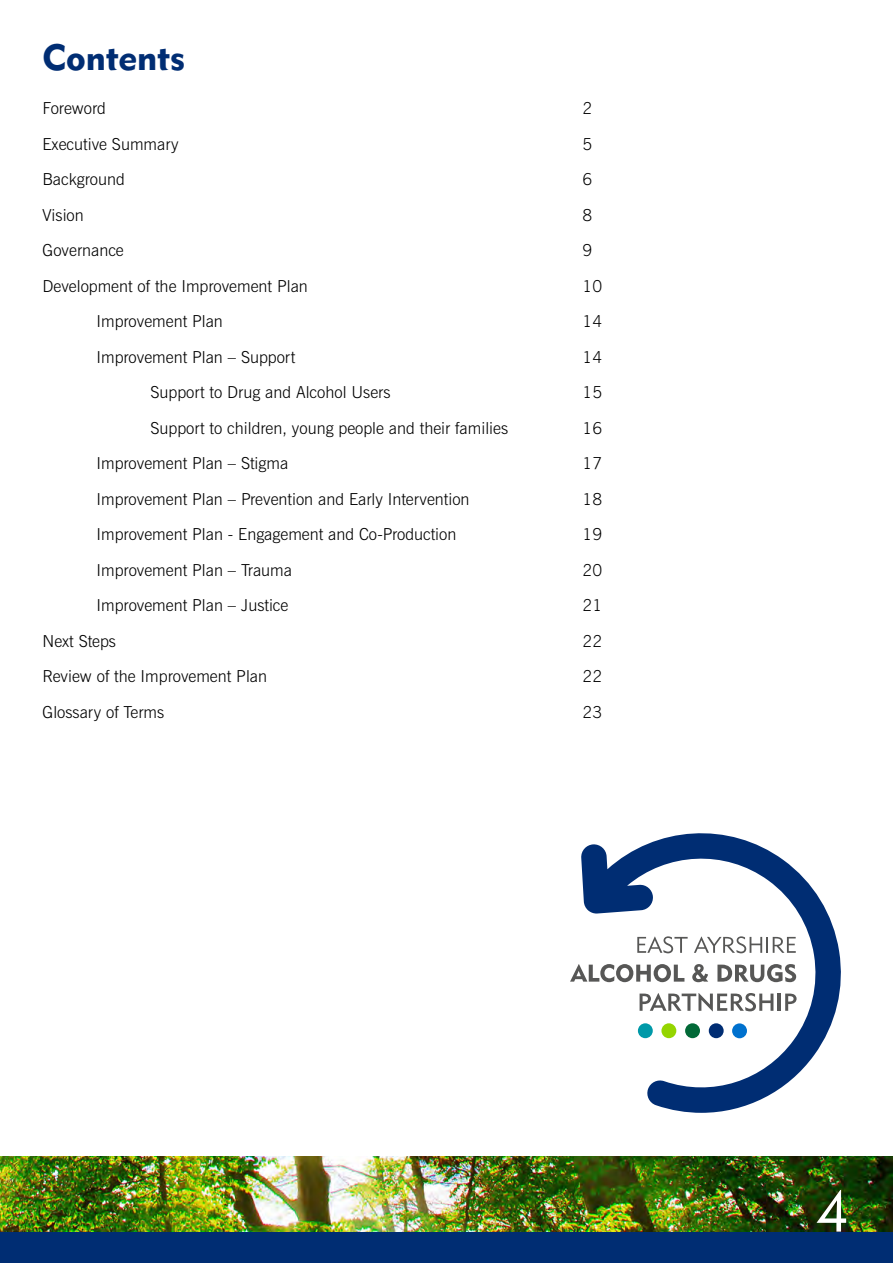
<style>
.page{position:relative;width:893px;height:1263px;background:#fff}
.page>*{position:absolute;margin:0;border:0;box-sizing:border-box;transform-origin:0 0}
.t1{font:57px "Geometric 415 BT Lite A";color:#fff}
.t2{font:36px "Geometric 415 BT Black A";color:#002d73}
.t3{font:300 16.5px "News Gothic BT";color:#000}
</style>
<div class="page">
<div style="left:0;top:1157px;width:893px;height:106px;background:#002d73"></div>
<img style="left:0;top:1157px;width:893px;height:74px">
<svg style="left:581px;top:833px;width:260px;height:280px"></svg>
<svg style="left:637px;top:936px;width:51px;height:17px"></svg>
<svg style="left:694px;top:936px;width:102px;height:17px"></svg>
<svg style="left:570px;top:964px;width:114px;height:18px"></svg>
<svg style="left:692px;top:964px;width:16px;height:18px"></svg>
<svg style="left:717px;top:964px;width:79px;height:18px"></svg>
<svg style="left:640px;top:993px;width:133px;height:18px"></svg>
<hr style="left:778px;top:993px;width:3px;height:18px;background:#575756">
<svg style="left:785px;top:993px;width:12px;height:18px"></svg>
<h2 class="t2" style="left:43px;top:35px;width:144px">Contents</h2>
<p class="t3" style="left:43px;top:98px;width:65px">Foreword</p>
<p class="t3" style="left:583px;top:98px;width:11px">2</p>
<p class="t3" style="left:43px;top:134px;width:138px">Executive Summary</p>
<p class="t3" style="left:583px;top:134px;width:11px">5</p>
<p class="t3" style="left:43px;top:169px;width:84px">Background</p>
<p class="t3" style="left:583px;top:169px;width:11px">6</p>
<p class="t3" style="left:43px;top:205px;width:43px">Vision</p>
<p class="t3" style="left:583px;top:205px;width:11px">8</p>
<p class="t3" style="left:43px;top:240px;width:83px">Governance</p>
<p class="t3" style="left:583px;top:240px;width:11px">9</p>
<p class="t3" style="left:43px;top:276px;width:267px">Development of the Improvement Plan</p>
<p class="t3" style="left:583px;top:276px;width:21px">10</p>
<p class="t3" style="left:97px;top:311px;width:128px">Improvement Plan</p>
<p class="t3" style="left:583px;top:311px;width:21px">14</p>
<p class="t3" style="left:97px;top:347px;width:200px">Improvement Plan – Support</p>
<p class="t3" style="left:583px;top:347px;width:21px">14</p>
<p class="t3" style="left:151px;top:382px;width:241px">Support to Drug and Alcohol Users</p>
<p class="t3" style="left:583px;top:382px;width:21px">15</p>
<p class="t3" style="left:151px;top:418px;width:359px">Support to children, young people and their families</p>
<p class="t3" style="left:583px;top:418px;width:21px">16</p>
<p class="t3" style="left:97px;top:453px;width:193px">Improvement Plan – Stigma</p>
<p class="t3" style="left:583px;top:453px;width:21px">17</p>
<p class="t3" style="left:97px;top:489px;width:375px">Improvement Plan – Prevention and Early Intervention</p>
<p class="t3" style="left:583px;top:489px;width:21px">18</p>
<p class="t3" style="left:97px;top:524px;width:361px">Improvement Plan - Engagement and Co-Production</p>
<p class="t3" style="left:583px;top:524px;width:21px">19</p>
<p class="t3" style="left:97px;top:560px;width:197px">Improvement Plan – Trauma</p>
<p class="t3" style="left:583px;top:560px;width:21px">20</p>
<p class="t3" style="left:97px;top:595px;width:193px">Improvement Plan – Justice</p>
<p class="t3" style="left:583px;top:595px;width:21px">21</p>
<p class="t3" style="left:43px;top:631px;width:75px">Next Steps</p>
<p class="t3" style="left:583px;top:631px;width:21px">22</p>
<p class="t3" style="left:43px;top:666px;width:226px">Review of the Improvement Plan</p>
<p class="t3" style="left:583px;top:666px;width:21px">22</p>
<p class="t3" style="left:43px;top:702px;width:123px">Glossary of Terms</p>
<p class="t3" style="left:583px;top:702px;width:21px">23</p>
<h1 class="t1" style="left:816px;top:1177px;width:34px">4</h1>
</div>
